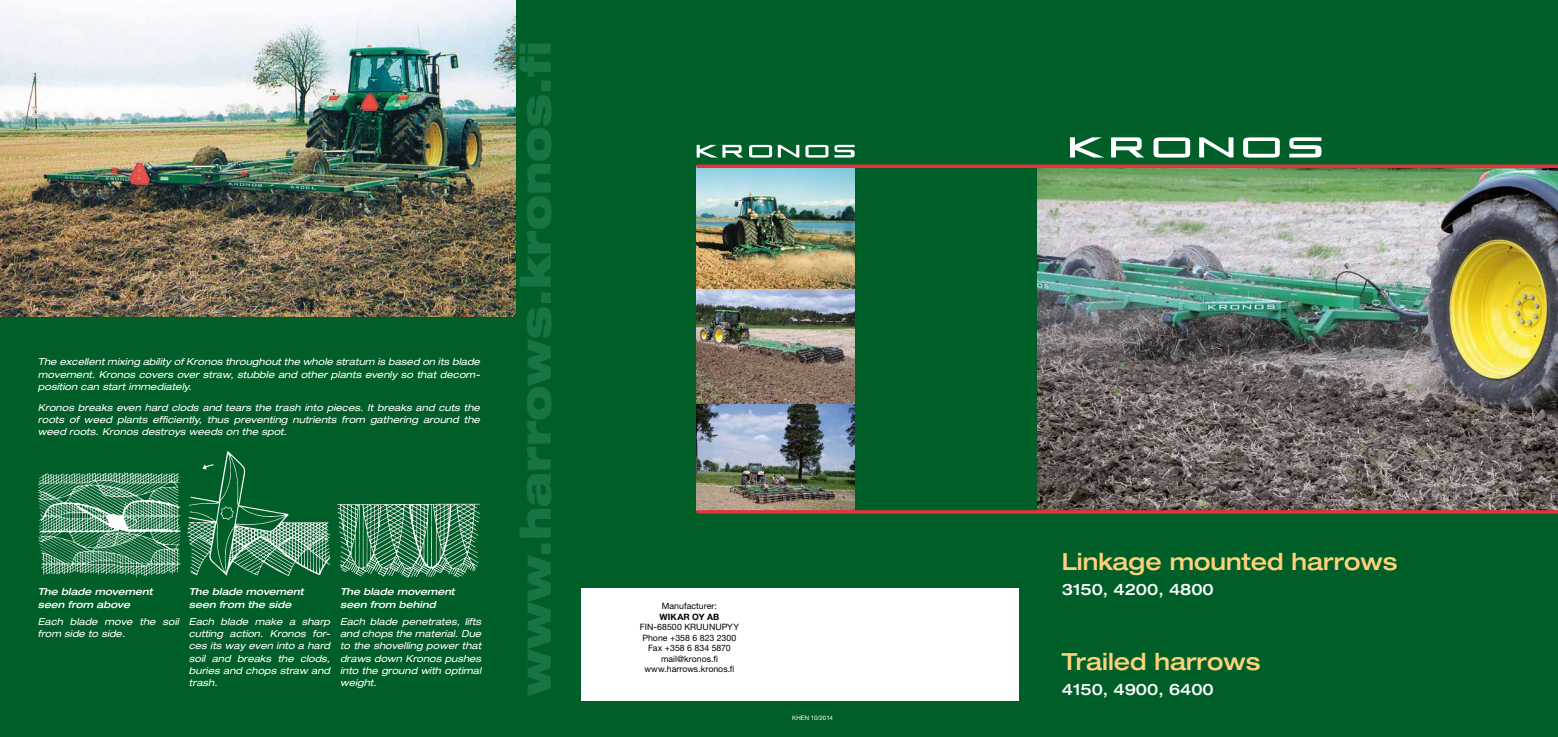
<style>
.page{position:relative;width:1558px;height:737px;background:#005f29}
.page>*{position:absolute;margin:0;border:0;box-sizing:border-box;transform-origin:0 0}
.t1{font:900 expanded 42px "Helvetica Neue LT Std";color:#167543;scale:.96 1}
.t2{font:500 expanded 23.62px "Helvetica Neue LT Std";color:#fed27a;scale:.96 1}
.t3{font:500 expanded 15.75px "Helvetica Neue LT Std";color:#fff;scale:.96 1}
.t4{font:italic expanded 9.62px/12.2px "Helvetica Neue LT Std";color:#fff;text-align:justify}
.t5{font:italic 500 expanded 9.62px/12.2px "Helvetica Neue LT Std";color:#fff}
.t6{font:8.75px/10.5px "Helvetica Neue LT Std";letter-spacing:.005em;color:#000;text-align:center}
.t7{font:700 8.75px "Helvetica Neue LT Std";letter-spacing:.015em;color:#000}
.t8{font:6.12px "Helvetica Neue LT Std";letter-spacing:.005em;color:#fff}
</style>
<div class="page">
<div style="left:582px;top:588px;width:437px;height:113px;background:#fff"></div>
<img style="left:696px;top:168px;width:159px;height:236px">
<img style="left:696px;top:404px;width:159px;height:106px">
<img style="left:188px;top:451px;width:143px;height:125px">
<img style="left:38px;top:471px;width:143px;height:106px">
<img style="left:337px;top:503px;width:143px;height:74px">
<img style="left:0;top:0;width:515px;height:317px">
<svg style="left:696px;top:145px;width:47px;height:12px"></svg>
<svg style="left:749px;top:145px;width:23px;height:13px"></svg>
<svg style="left:778px;top:145px;width:21px;height:12px"></svg>
<svg style="left:805px;top:145px;width:23px;height:13px"></svg>
<svg style="left:834px;top:145px;width:20px;height:12px"></svg>
<svg style="left:1070px;top:137px;width:33px;height:20px"></svg>
<svg style="left:1111px;top:137px;width:33px;height:20px"></svg>
<svg style="left:1153px;top:137px;width:37px;height:21px"></svg>
<svg style="left:1199px;top:137px;width:34px;height:20px"></svg>
<svg style="left:1243px;top:137px;width:37px;height:21px"></svg>
<svg style="left:1289px;top:137px;width:32px;height:20px"></svg>
<img style="left:1037px;top:168px;width:521px;height:342px">
<hr style="left:696px;top:510px;width:862px;height:3px;background:#e73037">
<svg style="left:696px;top:164px;width:862px;height:4px;background:#c93535"></svg>
<p class="t4" style="left:38px;top:356px;width:444px">The excellent mixing ability of Kronos throughout the whole stratum is based on its blade movement. Kronos covers over straw, stubble and other plants evenly so that decom&shy;position can start immediately.</p>
<p class="t4" style="left:38px;top:401px;width:444px">Kronos breaks even hard clods and tears the trash into pieces. It breaks and cuts the roots of weed plants efficiently, thus preventing nutrients from gathering around the weed roots. Kronos destroys weeds on the spot.</p>
<p class="t5" style="left:38px;top:586px;width:116px">The blade movement seen from above</p>
<p class="t4" style="left:38px;top:615px;width:143px">Each blade move the soil from side to side.</p>
<p class="t5" style="left:189px;top:586px;width:116px">The blade movement seen from the side</p>
<p class="t4" style="left:189px;top:615px;width:143px">Each blade make a sharp cutting action. Kronos for&shy;ces its way even into a hard soil and breaks the clods, buries and chops straw and trash.</p>
<p class="t5" style="left:340px;top:586px;width:116px">The blade movement seen from behind</p>
<p class="t4" style="left:340px;top:615px;width:143px">Each blade penetrates, lifts and chops the material. Due to the shovelling power that draws down Kronos pushes into the ground with optimal weight.</p>
<h1 class="t1" style="left:508px;top:695px;width:683px;rotate:-90deg">www.harrows.kronos.fi</h1>
<p class="t6" style="left:662px;top:600px;width:57px">Manufacturer:</p>
<p class="t7" style="left:659px;top:611px;width:61px">WIKAR OY AB</p>
<p class="t6" style="left:640px;top:621px;width:101px">FIN-68500 KRUUNUPYY<br>Phone +358 6 823 2300<br>Fax +358 6 834 5870 mail@kronos.fi www.harrows.kronos.fi</p>
<p class="t8" style="left:792px;top:713px;width:42px">KHEN 10/2014</p>
<h2 class="t2" style="left:1062px;top:546px;width:351px">Linkage mounted harrows</h2>
<h3 class="t3" style="left:1062px;top:579px;width:160px">3150, 4200, 4800</h3>
<h2 class="t2" style="left:1062px;top:647px;width:208px">Trailed harrows</h2>
<h3 class="t3" style="left:1062px;top:679px;width:160px">4150, 4900, 6400</h3>
</div>
